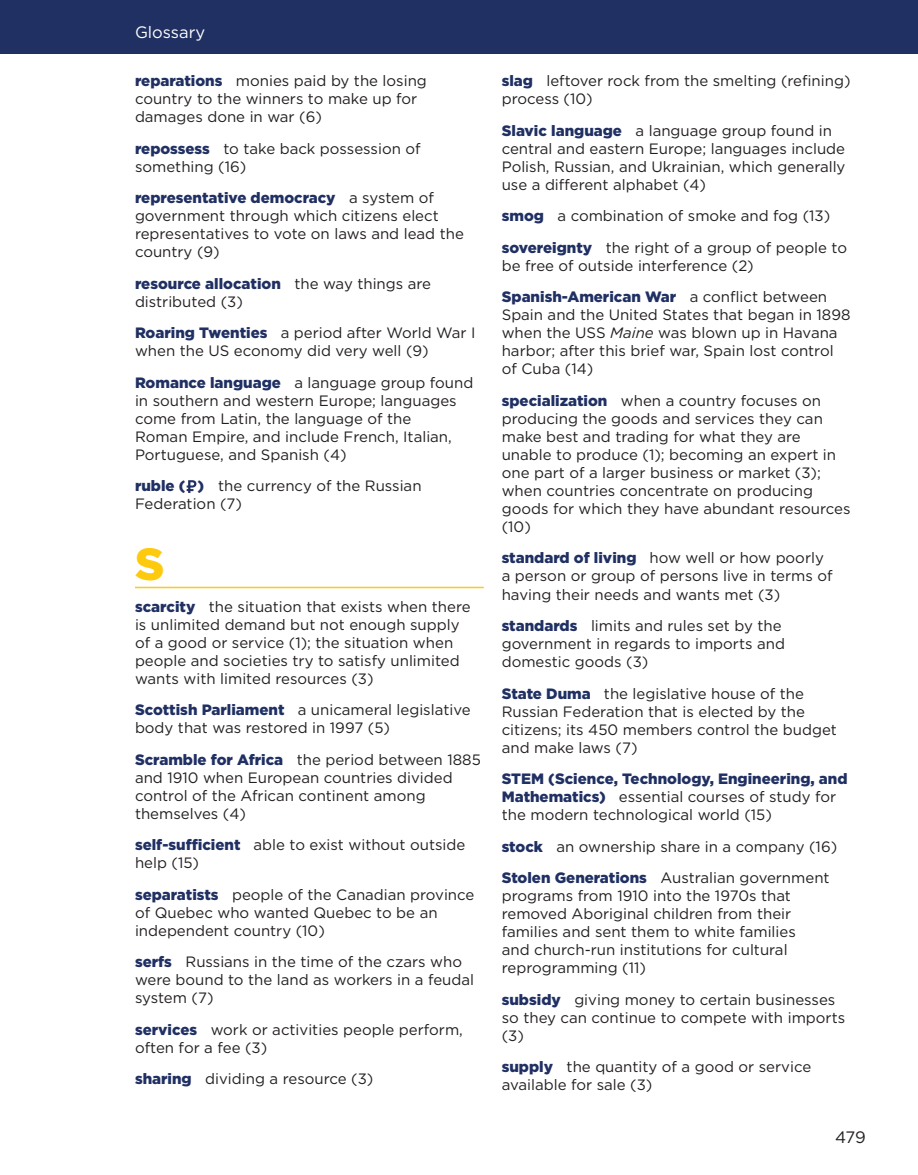
<style>
.page{position:relative;width:918px;height:1175px;background:#fff}
.page>*{position:absolute;margin:0;border:0;box-sizing:border-box;transform-origin:0 0}
.Glossary_-_LETTER{font:900 45px "Gotham";color:#fdca0d}
.t1{font:16.5px "Gotham";color:#fff}
.t2{font:16.5px "Gotham";color:#231f20}
.Body_-_Glossary{font:15px/18px "Gotham";color:#231f20}
.s1{font-weight:900;color:#203063}
.s2{font-style:italic}
</style>
<div class="page">
<hr style="left:135px;top:586px;width:349px;height:2px;background:#fdca0d">
<svg style="left:187px;top:480px;width:9px;height:13px"></svg>
<div style="left:0;top:0;width:918px;height:54px;background:#203063"></div>
<p class="t1" style="left:135px;top:22px;width:72px">Glossary</p>
<p class="Body_-_Glossary" style="left:135px;top:72px;width:293px"><span class="s1">reparations</span> monies paid by the losing country to the winners to make up for damages done in war (6)</p>
<p class="Body_-_Glossary" style="left:135px;top:139px;width:287px"><span class="s1">repossess</span> to take back possession of something (16)</p>
<p class="Body_-_Glossary" style="left:135px;top:189px;width:330px"><span class="s1">representative democracy</span> a system of government through which citizens elect representatives to vote on laws and lead the country (9)</p>
<p class="Body_-_Glossary" style="left:135px;top:274px;width:298px"><span class="s1">resource allocation</span> the way things are distributed (3)</p>
<p class="Body_-_Glossary" style="left:135px;top:324px;width:342px"><span class="s1">Roaring Twenties</span> a period after World War I when the US economy did very well (9)</p>
<p class="Body_-_Glossary" style="left:135px;top:373px;width:340px"><span class="s1">Romance language</span> a language group found in southern and western Europe; languages come from Latin, the language of the<br>Roman Empire, and include French, Italian, Portuguese, and Spanish (4)</p>
<p class="Body_-_Glossary" style="left:135px;top:477px;width:288px"><span class="s1">ruble ( )</span> the currency of the Russian<br>Federation (7)</p>
<p class="Glossary_-_LETTER" style="left:135px;top:533px;width:31px">S</p>
<p class="Body_-_Glossary" style="left:135px;top:597px;width:337px"><span class="s1">scarcity</span> the situation that exists when there is unlimited demand but not enough supply of a good or service (1); the situation when people and societies try to satisfy unlimited wants with limited resources (3)</p>
<p class="Body_-_Glossary" style="left:135px;top:700px;width:337px"><span class="s1">Scottish Parliament</span> a unicameral legislative body that was restored in 1997 (5)</p>
<p class="Body_-_Glossary" style="left:135px;top:750px;width:347px"><span class="s1">Scramble for Africa</span> the period between 1885 and 1910 when European countries divided control of the African continent among themselves (4)</p>
<p class="Body_-_Glossary" style="left:135px;top:835px;width:332px"><span class="s1">self-sufficient</span> able to exist without outside help (15)</p>
<p class="Body_-_Glossary" style="left:135px;top:885px;width:341px"><span class="s1">separatists</span> people of the Canadian province of Quebec who wanted Quebec to be an independent country (10)</p>
<p class="Body_-_Glossary" style="left:135px;top:952px;width:341px"><span class="s1">serfs</span> Russians in the time of the czars who were bound to the land as workers in a feudal system (7)</p>
<p class="Body_-_Glossary" style="left:135px;top:1020px;width:329px"><span class="s1">services</span> work or activities people perform, often for a fee (3)</p>
<p class="Body_-_Glossary" style="left:135px;top:1069px;width:240px"><span class="s1">sharing</span> dividing a resource (3)</p>
<p class="Body_-_Glossary" style="left:502px;top:72px;width:350px"><span class="s1">slag</span> leftover rock from the smelting (refining) process (10)</p>
<p class="Body_-_Glossary" style="left:502px;top:121px;width:345px"><span class="s1">Slavic language</span> a language group found in central and eastern Europe; languages include Polish, Russian, and Ukrainian, which generally use a different alphabet (4)</p>
<p class="Body_-_Glossary" style="left:502px;top:207px;width:330px"><span class="s1">smog</span> a combination of smoke and fog (13)</p>
<p class="Body_-_Glossary" style="left:502px;top:238px;width:347px"><span class="s1">sovereignty</span> the right of a group of people to be free of outside interference (2)</p>
<p class="Body_-_Glossary" style="left:502px;top:288px;width:350px"><span class="s1">Spanish-American War</span> a conflict between Spain and the United States that began in 1898 when the USS <span class="s2">Maine</span> was blown up in Havana harbor; after this brief war, Spain lost control of Cuba (14)</p>
<p class="Body_-_Glossary" style="left:502px;top:391px;width:350px"><span class="s1">specialization</span> when a country focuses on producing the goods and services they can make best and trading for what they are unable to produce (1); becoming an expert in one part of a larger business or market (3); when countries concentrate on producing goods for which they have abundant resources (10)</p>
<p class="Body_-_Glossary" style="left:502px;top:549px;width:332px"><span class="s1">standard of living</span> how well or how poorly a person or group of persons live in terms of having their needs and wants met (3)</p>
<p class="Body_-_Glossary" style="left:502px;top:616px;width:285px"><span class="s1">standards</span> limits and rules set by the government in regards to imports and domestic goods (3)</p>
<p class="Body_-_Glossary" style="left:502px;top:684px;width:337px"><span class="s1">State Duma</span> the legislative house of the Russian Federation that is elected by the citizens; its 450 members control the budget and make laws (7)</p>
<p class="Body_-_Glossary" style="left:502px;top:769px;width:347px"><span class="s1">STEM (Science, Technology, Engineering, and<br>Mathematics)</span> essential courses of study for the modern technological world (15)</p>
<p class="Body_-_Glossary" style="left:502px;top:837px;width:337px"><span class="s1">stock</span> an ownership share in a company (16)</p>
<p class="Body_-_Glossary" style="left:502px;top:868px;width:329px"><span class="s1">Stolen Generations</span> Australian government programs from 1910 into the 1970s that removed Aboriginal children from their families and sent them to white families<br>and church-run institutions for cultural reprogramming (11)</p>
<p class="Body_-_Glossary" style="left:502px;top:990px;width:345px"><span class="s1">subsidy</span> giving money to certain businesses so they can continue to compete with imports (3)</p>
<p class="Body_-_Glossary" style="left:502px;top:1057px;width:311px"><span class="s1">supply</span> the quantity of a good or service available for sale (3)</p>
<p class="t2" style="left:835px;top:1126px;width:32px">479</p>
</div>
